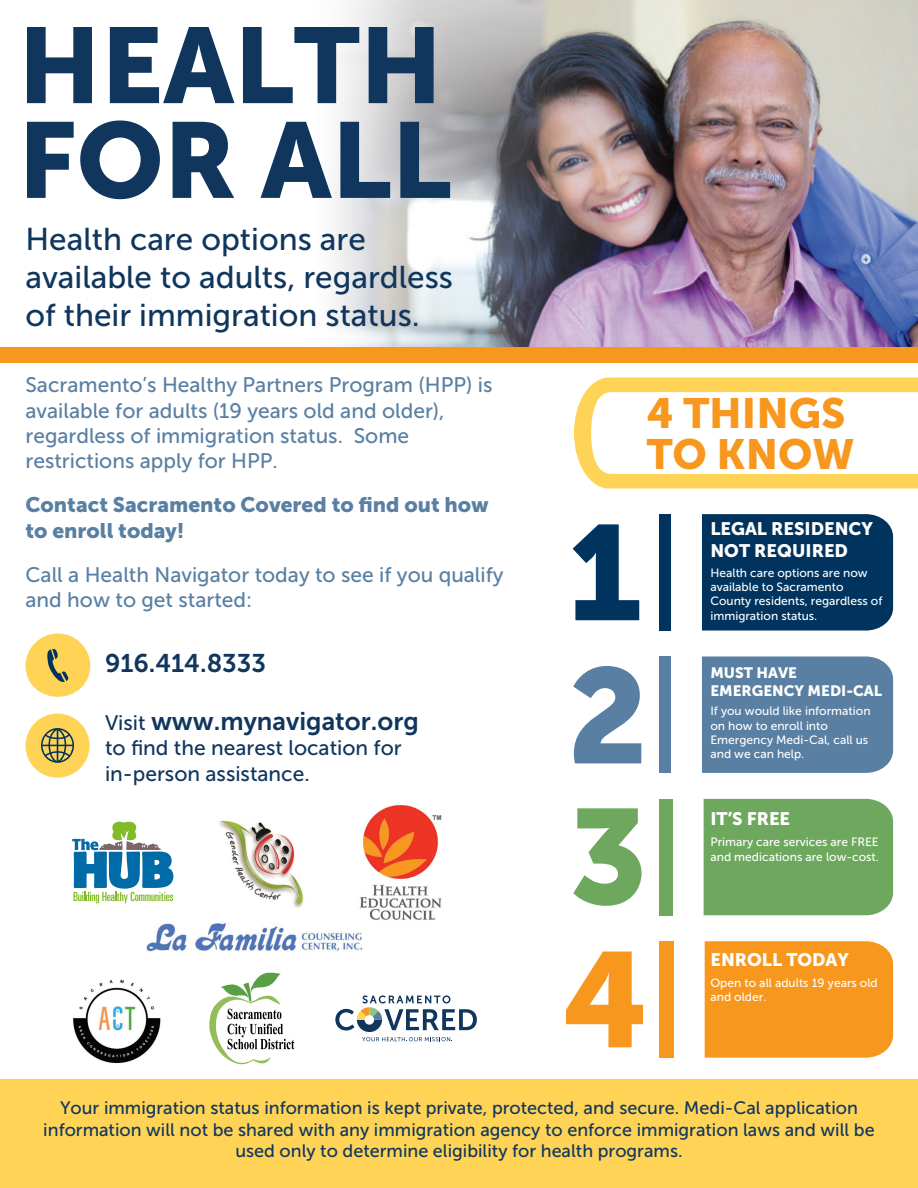
<style>
.page{position:relative;width:918px;height:1188px;background:#fff}
.page>*{position:absolute;margin:0;border:0;box-sizing:border-box;transform-origin:0 0}
.t1{font:42px/41.4px "Museo Sans 900";color:#f7971d}
.t2{font:31.5px/37.8px "Museo Sans 500";color:#10365e}
.t3{font:25.5px "Museo Sans 700";color:#10365e}
.t4{font:21px/25.2px "Museo Sans 500";color:#597fa3}
.t5{font:21px/25.2px "Museo Sans 900";color:#597fa3}
.t6{font:21px/25.2px "Museo Sans 500";color:#10365e}
.t7{font:18px/21.6px "Museo Sans 500";color:#10365e;text-align:center}
.t8{font:18px/21.6px "Museo Sans 900";color:#fff}
.t9{font:15px/18px "Museo Sans 900";color:#fff}
.t10{font:12px/14.4px "Museo Sans 500";color:#fff}
.s1{font-family:"Museo Sans 500";font-size:21px}
</style>
<div class="page">
<img style="left:27px;top:0;width:891px;height:347px">
<div style="left:702px;top:514px;width:191px;height:117px;background:#00345e"></div>
<div style="left:659px;top:514px;width:12px;height:117px;background:#00345e"></div>
<svg style="left:573px;top:524px;width:66px;height:96px"></svg>
<div style="left:659px;top:656px;width:12px;height:117px;background:#597fa3"></div>
<div style="left:702px;top:656px;width:191px;height:117px;background:#597fa3"></div>
<svg style="left:573px;top:666px;width:68px;height:97px"></svg>
<div style="left:659px;top:799px;width:14px;height:116px;background:#6ea85e"></div>
<div style="left:704px;top:799px;width:189px;height:116px;background:#6ea85e"></div>
<svg style="left:573px;top:808px;width:69px;height:98px"></svg>
<div style="left:659px;top:941px;width:15px;height:117px;background:#f7971d"></div>
<div style="left:705px;top:941px;width:188px;height:117px;background:#f7971d"></div>
<svg style="left:566px;top:952px;width:77px;height:95px"></svg>
<div style="left:0;top:347px;width:918px;height:15px;background:#f7971d"></div>
<svg style="left:27px;top:27px;width:65px;height:76px"></svg>
<svg style="left:110px;top:27px;width:124px;height:76px"></svg>
<svg style="left:243px;top:27px;width:116px;height:76px"></svg>
<svg style="left:369px;top:27px;width:65px;height:76px;background:#526a85"></svg>
<svg style="left:27px;top:122px;width:47px;height:76px"></svg>
<svg style="left:80px;top:120px;width:80px;height:79px"></svg>
<svg style="left:173px;top:122px;width:61px;height:76px"></svg>
<svg style="left:261px;top:122px;width:71px;height:76px"></svg>
<svg style="left:340px;top:122px;width:50px;height:76px;background:#74879c"></svg>
<svg style="left:400px;top:122px;width:50px;height:76px;background:#607389"></svg>
<div style="left:25px;top:634px;width:65px;height:63px;background:#fed356;border-radius:50%"></div>
<svg style="left:47px;top:648px;width:22px;height:34px"></svg>
<div style="left:25px;top:714px;width:65px;height:64px;background:#fed356;border-radius:50%"></div>
<svg style="left:41px;top:728px;width:33px;height:35px"></svg>
<svg style="left:574px;top:377px;width:344px;height:111px"></svg>
<img style="left:73px;top:946px;width:88px;height:118px">
<svg style="left:335px;top:995px;width:142px;height:47px"></svg>
<svg style="left:209px;top:972px;width:85px;height:93px"></svg>
<div style="left:0;top:1079px;width:918px;height:109px;background:#fed356"></div>
<img style="left:359px;top:805px;width:83px;height:115px">
<svg style="left:72px;top:821px;width:101px;height:82px"></svg>
<img style="left:218px;top:820px;width:86px;height:88px">
<img style="left:147px;top:924px;width:216px;height:29px">
<h2 class="t2" style="left:25px;top:221px;width:429px">Health care options are available to adults, regardless of their immigration status.</h2>
<h3 class="t4" style="left:25px;top:373px;width:469px">Sacramento’s Healthy Partners Program (HPP) is available for adults (19 years old and older), regardless of immigration status. Some restrictions apply for HPP.</h3>
<h3 class="t5" style="left:25px;top:492px;width:465px">Contact Sacramento Covered to find out how to enroll today!</h3>
<h3 class="t4" style="left:25px;top:562px;width:480px">Call a Health Navigator today to see if you qualify and how to get started:</h3>
<h3 class="t3" style="left:105px;top:649px;width:163px">916.414.8333</h3>
<h3 class="t3" style="left:105px;top:707px;width:315px"><span class="s1">Visit</span> www.mynavigator.org</h3>
<h3 class="t6" style="left:105px;top:736px;width:298px">to find the nearest location for in-person assistance.</h3>
<h1 class="t1" style="left:647px;top:392px;width:209px">4 THINGS<br>TO KNOW</h1>
<h3 class="t8" style="left:710px;top:518px;width:164px">LEGAL RESIDENCY<br>NOT REQUIRED</h3>
<p class="t10" style="left:710px;top:565px;width:174px">Health care options are now available to Sacramento<br>County residents, regardless of immigration status.</p>
<p class="t9" style="left:710px;top:663px;width:173px">MUST HAVE<br>EMERGENCY MEDI-CAL</p>
<p class="t10" style="left:710px;top:704px;width:162px">If you would like information on how to enroll into<br>Emergency Medi-Cal, call us and we can help.</p>
<h3 class="t8" style="left:710px;top:808px;width:81px">IT’S FREE</h3>
<p class="t10" style="left:710px;top:835px;width:170px">Primary care services are FREE and medications are low-cost.</p>
<h3 class="t8" style="left:710px;top:949px;width:140px">ENROLL TODAY</h3>
<p class="t10" style="left:710px;top:975px;width:169px">Open to all adults 19 years old and older.</p>
<p class="t7" style="left:43px;top:1097px;width:833px">Your immigration status information is kept private, protected, and secure. Medi-Cal application information will not be shared with any immigration agency to enforce immigration laws and will be used only to determine eligibility for health programs.</p>
</div>
